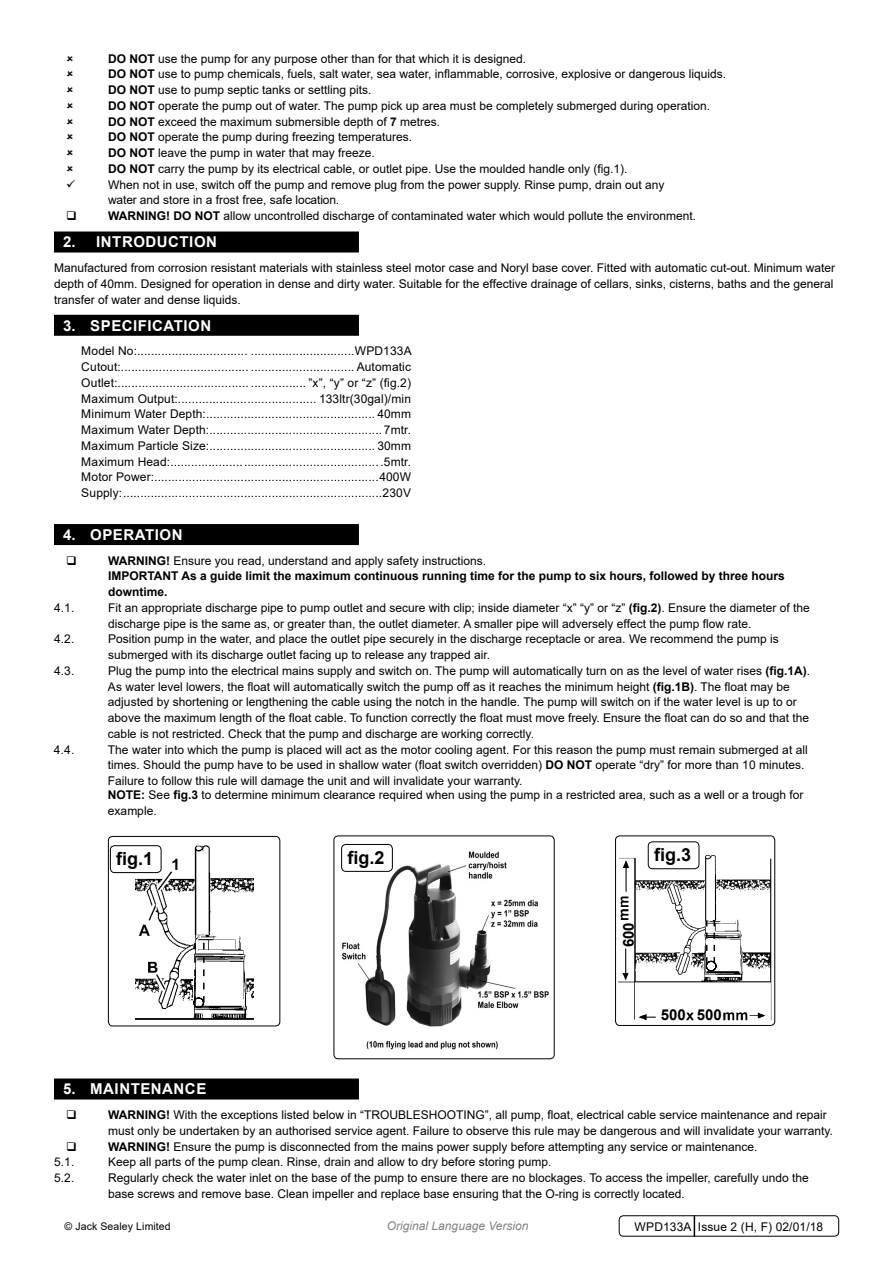
<style>
.page{position:relative;width:893px;height:1263px;background:#fff}
.page>*{position:absolute;margin:0;border:0;box-sizing:border-box;transform-origin:0 0}
.t1{font:700 18px "Arial";color:#000}
.t2{font:700 15px "Arial";letter-spacing:.035em;color:#fff}
.t3{font:700 15px "Arial";color:#000}
.t4{font:12px/15.8px "Arial";color:#000}
.t5{font:700 12px "Arial";color:#000}
.t6{font:italic 12px "Arial";color:#808285}
.t7{font:10.5px "Arial";letter-spacing:.01em;color:#000}
.s1{font-weight:700}
.s2{font-weight:400;font-size:12px;color:#000}
</style>
<div class="page">
<div style="left:54px;top:231px;width:305px;height:21px;background:#000"></div>
<div style="left:54px;top:315px;width:305px;height:21px;background:#000"></div>
<div style="left:54px;top:524px;width:305px;height:21px;background:#000"></div>
<div style="left:54px;top:1078px;width:305px;height:21px;background:#000"></div>
<img style="left:135px;top:845px;width:118px;height:175px">
<div style="left:108px;top:836px;width:172px;height:190px;border:1px solid #000;border-radius:4px"></div>
<img style="left:334px;top:836px;width:220px;height:223px">
<div style="left:334px;top:835px;width:221px;height:224px;border:1px solid #000;border-radius:4px"></div>
<svg style="left:193px;top:943px;width:12px;height:65px"></svg>
<div style="left:342px;top:844px;width:50px;height:27px;background:#fff;border-radius:4px"></div>
<div style="left:341px;top:844px;width:52px;height:28px;border:1px solid #000;border-radius:4px"></div>
<div style="left:110px;top:846px;width:51px;height:26px;background:#fff;border-radius:4px"></div>
<div style="left:110px;top:845px;width:51px;height:28px;border:1px solid #000;border-radius:4px"></div>
<img style="left:618px;top:850px;width:157px;height:175px">
<div style="left:615px;top:835px;width:160px;height:191px;border:1px solid #000;border-radius:4px"></div>
<svg style="left:706px;top:920px;width:11px;height:51px"></svg>
<div style="left:648px;top:842px;width:51px;height:27px;background:#fff;border-radius:4px"></div>
<div style="left:648px;top:841px;width:51px;height:28px;border:1px solid #000;border-radius:4px"></div>
<div style="left:619px;top:1215px;width:220px;height:21px;border:1px solid #000;border-radius:4px"></div>
<svg style="left:694px;top:1215px;width:1px;height:21px"></svg>
<p class="t5" style="left:108px;top:50px;width:31px">DO NOT</p>
<p class="t4" style="left:158px;top:51px;width:370px">use the pump for any purpose other than for that which it is designed.</p>
<p class="t5" style="left:108px;top:66px;width:31px">DO NOT</p>
<p class="t4" style="left:158px;top:66px;width:570px">use to pump chemicals, fuels, salt water, sea water, inflammable, corrosive, explosive or dangerous liquids.</p>
<p class="t5" style="left:108px;top:82px;width:31px">DO NOT</p>
<p class="t4" style="left:158px;top:82px;width:215px">use to pump septic tanks or settling pits.</p>
<p class="t5" style="left:108px;top:97px;width:31px">DO NOT</p>
<p class="t4" style="left:158px;top:98px;width:554px">operate the pump out of water. The pump pick up area must be completely submerged during operation.</p>
<p class="t5" style="left:108px;top:113px;width:31px">DO NOT</p>
<p class="t4" style="left:158px;top:114px;width:284px">exceed the maximum submersible depth of <span class="s1">7</span> metres.</p>
<p class="t5" style="left:108px;top:129px;width:31px">DO NOT</p>
<p class="t4" style="left:158px;top:129px;width:256px">operate the pump during freezing temperatures.</p>
<p class="t5" style="left:108px;top:145px;width:31px">DO NOT</p>
<p class="t4" style="left:158px;top:145px;width:218px">leave the pump in water that may freeze.</p>
<p class="t5" style="left:108px;top:160px;width:31px">DO NOT</p>
<p class="t4" style="left:108px;top:161px;width:558px;text-indent:50px">carry the pump by its electrical cable, or outlet pipe. Use the moulded handle only (fig.1).<br>When not in use, switch off the pump and remove plug from the power supply. Rinse pump, drain out any water and store in a frost free, safe location.</p>
<p class="t5" style="left:108px;top:208px;width:9px">WARNIN</p>
<p class="t5" style="left:157px;top:208px;width:48px">G!DO NOT</p>
<p class="t4" style="left:223px;top:208px;width:474px">allow uncontrolled discharge of contaminated water which would pollute the environment.</p>
<p class="t2" style="left:63px;top:231px;width:156px">2. <span class="s2">i</span> introduction</p>
<p class="t4" style="left:54px;top:260px;width:783px">Manufactured from corrosion resistant materials with stainless steel motor case and N oryl base cover. Fitted with automatic cut-out. Minimum water depth of 40mm. Designed for operation in dense and dirty water. Suitable for the effective drainage of cellars, sinks, cisterns, baths and the general transfer of water and dense liquids.</p>
<p class="t2" style="left:63px;top:315px;width:150px">3. Specification</p>
<p class="t4" style="left:81px;top:343px;width:332px;text-align:justify">Model No:................................ ..............................WPD133A Cutout:..................................... .............................. Automatic Outlet:...................................... ................ ”x”, “y” or “z” (fig.2)<br>Maximum Output:........................................ 133ltr(30gal)/min Minimum Water Depth:................................................. 40mm Maximum Water Depth:.................................................. 7mtr.<br>Maximum Particle Size:................................................ 30mm Maximum Head:............................................................ .5mtr.<br>Motor Power:.................................................................400W Supply:...........................................................................230V</p>
<p class="t2" style="left:63px;top:524px;width:121px">4. Operation</p>
<p class="t5" style="left:108px;top:552px;width:9px">WARNIN</p>
<p class="t4" style="left:157px;top:552px;width:331px"><span class="s1">G!</span> Ensure you read, understand and apply safety instructions.</p>
<p class="t5" style="left:54px;top:568px;width:14px">IMPORTANT</p>
<p class="t5" style="left:181px;top:568px;width:605px">As a guide limit the maximum continuous running time for the pump to six hours, followed by three hours</p>
<p class="t5" style="left:108px;top:583px;width:61px">downtime.</p>
<p class="t4" style="left:54px;top:600px;width:39px">4.1. F</p>
<p class="t4" style="left:108px;top:600px;width:703px;text-indent:7px">it an appropriate discharge pipe to pump outlet and secure with clip; inside diameter “x” “y” or “z” <span class="s1">(fig.2)</span>. Ensure the diameter of the discharge pipe is the same as, or greater than, the outlet diameter. A smaller pipe will adversely effect the pump flow rate.</p>
<p class="t4" style="left:54px;top:631px;width:22px">4.2.</p>
<p class="t4" style="left:108px;top:631px;width:672px">Position pump in the water, and place the outlet pipe securely in the discharge receptacle or area. We recommend the pump is submerged with its discharge outlet facing up to release any trapped air.</p>
<p class="t4" style="left:54px;top:663px;width:22px">4.3.</p>
<p class="t4" style="left:108px;top:663px;width:704px">Plug the pump into the electrical mains supply and switch on. The pump will automatically turn on as the level of water rises <span class="s1">(fig.1A)</span>.<br>As water level lowers, the float will automatically switch the pump off as it reaches the minimum height <span class="s1">(fig.1B)</span>. The float may be adjusted by shortening or lengthening the cable using the notch in the handle. The pump will switch on if the water level is up to or above the maximum length of the float cable. To function correctly the float must move freely. Ensure the float can do so and that the cable is not restricted. Check that the pump and discharge are working correctly.</p>
<p class="t4" style="left:54px;top:741px;width:39px">4.4. T</p>
<p class="t4" style="left:108px;top:741px;width:701px;text-indent:7px">he water into which the pump is placed will act as the motor cooling agent. For this reason the pump must remain submerged at all times. Should the pump have to be used in shallow water (float switch overridden) <span class="s1">DO NOT</span></p>
<p class="t4" style="left:596px;top:757px;width:210px">operate “dry” for more than 10 minutes.</p>
<p class="t4" style="left:79px;top:773px;width:19px">F</p>
<p class="t4" style="left:115px;top:773px;width:409px">ailure to follow this rule will damage the unit and will invalidate your warranty.</p>
<p class="t5" style="left:54px;top:787px;width:19px">NOTE</p>
<p class="t4" style="left:108px;top:787px;width:697px;text-indent:33px"><span class="s1">:</span> See <span class="s1">fig.3</span> to determine minimum clearance required when using the pump in a restricted area, such as a well or a trough for example.</p>
<h1 class="t1" style="left:116px;top:846px;width:39px">fig.1</h1>
<h1 class="t1" style="left:347px;top:845px;width:39px">fig.2</h1>
<h1 class="t1" style="left:654px;top:842px;width:39px">fig.3</h1>
<p class="t3" style="left:618px;top:947px;width:27px;rotate:-90deg">600</p>
<p class="t3" style="left:661px;top:1004px;width:63px">500 500</p>
<p class="t2" style="left:63px;top:1078px;width:145px">5. Maintenance</p>
<p class="t5" style="left:108px;top:1106px;width:9px">WARNIN</p>
<p class="t4" style="left:108px;top:1107px;width:726px;text-indent:49px"><span class="s1">G!</span> With the exceptions listed below in “TROUBLESHOOTING”, all pump, float, electrical cable service maintenance and repair must only be undertaken by an authorised service agent. Failure to observe this rule may be dangerous and will invalidate your warranty.</p>
<p class="t5" style="left:108px;top:1138px;width:9px">WARNIN</p>
<p class="t4" style="left:157px;top:1138px;width:602px"><span class="s1">G!</span> Ensure the pump is disconnected from the mains power supply before attempting any service or maintenance.</p>
<p class="t4" style="left:54px;top:1154px;width:22px">5.1.</p>
<p class="t4" style="left:108px;top:1154px;width:445px">Keep all parts of the pump clean. Rinse, drain and allow to dry before storing pump.</p>
<p class="t4" style="left:54px;top:1170px;width:39px">5.2. R</p>
<p class="t4" style="left:108px;top:1170px;width:702px;text-indent:9px">egularly check the water inlet on the base of the pump to ensure there are no blockages. To access the impeller, carefully undo the base screws and remove base. Clean impeller and replace base ensuring that the O-ring is correctly located.</p>
<p class="t7" style="left:65px;top:1219px;width:108px">© Jack Sealey Limited</p>
<p class="t6" style="left:387px;top:1218px;width:143px">Original Language Version</p>
<p class="t4" style="left:635px;top:1218px;width:190px">WPD133A Issue 2 (H, F) 02/01/18</p>
</div>
